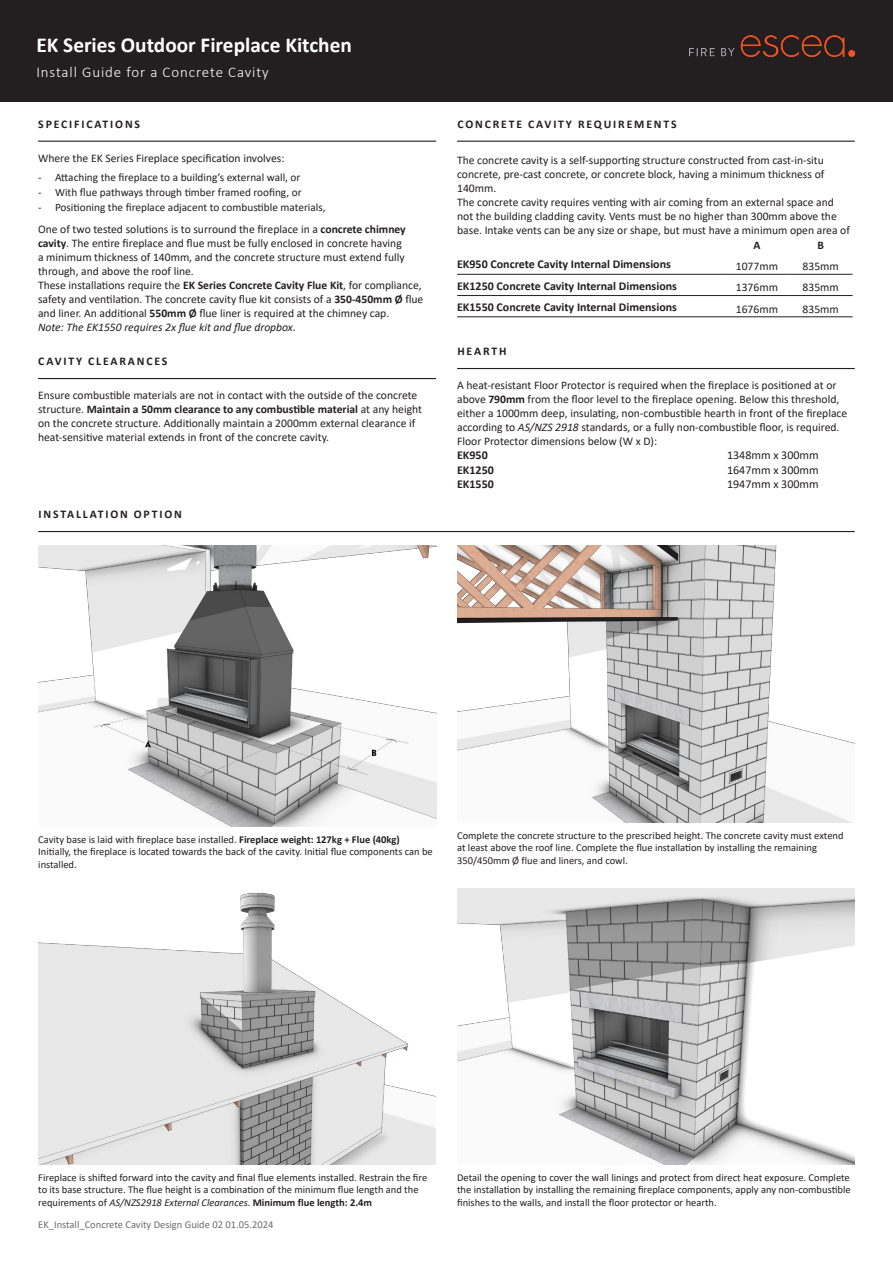
<style>
.page{position:relative;width:893px;height:1263px;background:#fff}
.page>*{position:absolute;margin:0;border:0;box-sizing:border-box;transform-origin:0 0}
.t1{font:700 21.3px "Calibri";color:#fff}
.Subtitle{font:300 14.85px "Calibri";letter-spacing:.06em;color:#fff}
.Subhead{font:700 12px "Calibri";color:#231f20}
.Body{font:12px "Calibri";color:#231f20}
.Body-2{font:700 12px "Calibri";color:#231f20}
.Body-3{font:11.7px/14px "Calibri";color:#231f20}
.Body-4{font:700 11.7px "Calibri";letter-spacing:.16em;color:#231f20}
.t2{font:11.25px "Calibri";color:#231f20}
.Body-5{font:10.5px/12.6px "Calibri";color:#231f20}
.Body-6{font:10.5px "Calibri";color:#6c6d70}
.s1{font-weight:700}
.s2{font-style:italic}
</style>
<div class="page">
<div style="left:0;top:0;width:893px;height:101px;background:#231f20"></div>
<hr style="left:38px;top:531px;width:817px;height:1px;background:#231f20">
<img style="left:690px;top:36px;width:165px;height:20px">
<img style="left:38px;top:546px;width:398px;height:280px">
<img style="left:38px;top:892px;width:398px;height:272px">
<img style="left:457px;top:546px;width:398px;height:276px">
<img style="left:457px;top:888px;width:398px;height:276px">
<hr style="left:457px;top:368px;width:398px;height:1px;background:#231f20">
<hr style="left:457px;top:274px;width:268px;height:1px;background:#231f20">
<hr style="left:725px;top:274px;width:64px;height:1px;background:#231f20">
<hr style="left:789px;top:274px;width:64px;height:1px;background:#231f20">
<hr style="left:457px;top:295px;width:268px;height:1px;background:#231f20">
<hr style="left:725px;top:295px;width:64px;height:1px;background:#231f20">
<hr style="left:789px;top:295px;width:64px;height:1px;background:#231f20">
<hr style="left:457px;top:317px;width:268px;height:1px;background:#231f20">
<hr style="left:725px;top:317px;width:64px;height:1px;background:#231f20">
<hr style="left:789px;top:317px;width:64px;height:1px;background:#231f20">
<hr style="left:457px;top:141px;width:398px;height:1px;background:#231f20">
<hr style="left:38px;top:141px;width:398px;height:1px;background:#231f20">
<hr style="left:38px;top:378px;width:398px;height:1px;background:#231f20">
<p class="t1" style="left:36px;top:30px;width:317px">EK Series Outdoor Fireplace Kitchen</p>
<p class="Subtitle" style="left:36px;top:62px;width:234px">Install Guide for a Concrete Cavity</p>
<p class="Body-4" style="left:38px;top:116px;width:103px">SPECIFICATIONS</p>
<p class="Body-3" style="left:38px;top:151px;width:248px">Where the EK Series Fireplace specification involves:</p>
<p class="t2" style="left:38px;top:169px;width:264px">- Attaching the fireplace to a building’s external wall, or</p>
<p class="t2" style="left:38px;top:184px;width:265px">- With flue pathways through timber framed roofing, or</p>
<p class="t2" style="left:38px;top:199px;width:289px">- Positioning the fireplace adjacent to combustible materials,</p>
<p class="Body-3" style="left:38px;top:222px;width:387px">One of two tested solutions is to surround the fireplace in a <span class="s1">concrete chimney cavity</span>. The entire fireplace and flue must be fully enclosed in concrete having<br>a minimum thickness of 140mm, and the concrete structure must extend fully through, and above the roof line.<br>These installations require the <span class="s1">EK Series Concrete Cavity Flue Kit</span>, for compliance, safety and ventilation. The concrete cavity flue kit consists of a <span class="s1">350-450mm Ø</span> flue and liner. An additional <span class="s1">550mm Ø</span> flue liner is required at the chimney cap.<br><span class="s2">Note: The EK1550 requires 2x flue kit and flue dropbox.</span></p>
<p class="Body-4" style="left:38px;top:353px;width:131px">CAVITY CLEARANCES</p>
<p class="Body-3" style="left:38px;top:388px;width:385px">Ensure combustible materials are not in contact with the outside of the concrete structure. <span class="s1">Maintain a 50mm clearance to any combustible material</span> at any height on the concrete structure. Additionally maintain a 2000mm external clearance if heat-sensitive material extends in front of the concrete cavity.</p>
<p class="Body-4" style="left:38px;top:506px;width:145px">INSTALLATION OPTION</p>
<p class="Body-4" style="left:457px;top:116px;width:221px">CONCRETE CAVITY REQUIREMENTS</p>
<p class="Body-3" style="left:457px;top:153px;width:394px">The concrete cavity is a self-supporting structure constructed from cast-in-situ concrete, pre-cast concrete, or concrete block, having a minimum thickness of 140mm.<br>The concrete cavity requires venting with air coming from an external space and not the building cladding cavity. Vents must be no higher than 300mm above the base. Intake vents can be any size or shape, but must have a minimum open area of</p>
<p class="Body-4" style="left:753px;top:237px;width:9px">A</p>
<p class="Body-4" style="left:817px;top:237px;width:8px">B</p>
<p class="Subhead" style="left:457px;top:256px;width:215px">EK950 Concrete Cavity Internal Dimensions</p>
<p class="Body-3" style="left:736px;top:259px;width:44px">1077mm</p>
<p class="Body-3" style="left:803px;top:259px;width:38px">835mm</p>
<p class="Subhead" style="left:457px;top:277px;width:221px">EK1250 Concrete Cavity Internal Dimensions</p>
<p class="Body-3" style="left:736px;top:280px;width:44px">1376mm</p>
<p class="Body-3" style="left:803px;top:280px;width:38px">835mm</p>
<p class="Subhead" style="left:457px;top:298px;width:221px">EK1550 Concrete Cavity Internal Dimensions</p>
<p class="Body-3" style="left:736px;top:301px;width:44px">1676mm</p>
<p class="Body-3" style="left:803px;top:301px;width:38px">835mm</p>
<p class="Body-4" style="left:457px;top:343px;width:51px">HEARTH</p>
<p class="Body-3" style="left:457px;top:378px;width:392px">A heat-resistant Floor Protector is required when the fireplace is positioned at or above <span class="s1">790mm</span> from the floor level to the fireplace opening. Below this threshold, either a 1000mm deep, insulating, non-combustible hearth in front of the fireplace according to <span class="s2">AS/NZS 2918</span> standards, or a fully non-combustible floor, is required.<br>Floor Protector dimensions below (W x D):</p>
<p class="Body-2" style="left:457px;top:447px;width:32px">EK950</p>
<p class="Body" style="left:727px;top:447px;width:93px">1348mm x 300mm</p>
<p class="Body-2" style="left:457px;top:461px;width:38px">EK1250</p>
<p class="Body" style="left:727px;top:461px;width:93px">1647mm x 300mm</p>
<p class="Body-2" style="left:457px;top:476px;width:38px">EK1550</p>
<p class="Body" style="left:727px;top:476px;width:93px">1947mm x 300mm</p>
<p class="Body-5" style="left:38px;top:833px;width:396px">Cavity base is laid with fireplace base installed. <span class="s1">Fireplace weight: 127kg + Flue (40kg)<br></span>Initially, the fireplace is located towards the back of the cavity. Initial flue components can be installed.</p>
<p class="Body-5" style="left:457px;top:828px;width:388px">Complete the concrete structure to the prescribed height. The concrete cavity must extend at least above the roof line. Complete the flue installation by installing the remaining<br>350/450mm Ø flue and liners, and cowl.</p>
<p class="Body-5" style="left:38px;top:1171px;width:390px">Fireplace is shifted forward into the cavity and final flue elements installed. Restrain the fire to its base structure. The flue height is a combination of the minimum flue length and the requirements of <span class="s2">AS/NZS2918 External Clearances</span>. <span class="s1">Minimum flue length: 2.4m</span></p>
<p class="Body-6" style="left:38px;top:1217px;width:237px">EK_Install_Concrete Cavity Design Guide 02 01.05.2024</p>
<p class="Body-5" style="left:457px;top:1171px;width:395px;text-align:justify">Detail the opening to cover the wall linings and protect from direct heat exposure. Complete the installation by installing the remaining fireplace components, apply any non-combustible finishes to the walls, and install the floor protector or hearth.</p>
</div>
